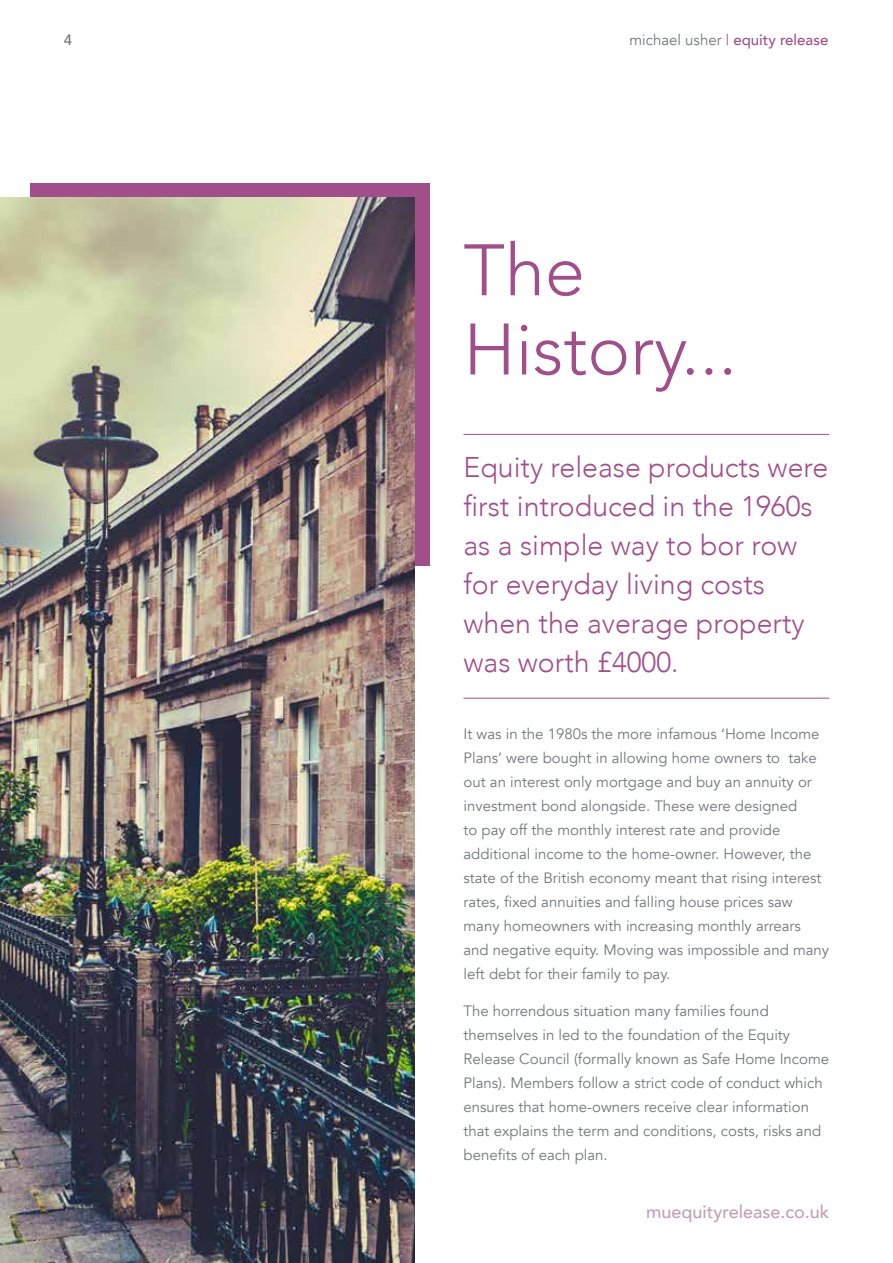
<style>
.page{position:relative;width:893px;height:1263px;background:#fff}
.page>*{position:absolute;margin:0;border:0;box-sizing:border-box;transform-origin:0 0}
.t1{font:300 72px/79.2px "Avenir";color:#a14f8b}
.t2{font:300 28.5px/39px "Avenir";color:#a14f8b}
.t3{font:500 18px "Avenir";color:#c3a0b8}
.t4{font:15px/24px "Avenir";color:#74777b}
.t5{font:500 15px "Avenir";color:#a14f8b}
.t6{font:500 15px "Avenir";color:#74777b}
.s1{font-weight:400;color:#74777b}
.s2{font-weight:400}
</style>
<div class="page">
<div style="left:30px;top:183px;width:399px;height:383px;background:#a14f8b"></div>
<img style="left:0;top:198px;width:415px;height:1065px">
<hr style="left:463px;top:434px;width:366px;height:1px;background:#a14f8b">
<hr style="left:463px;top:698px;width:366px;height:1px;background:#a14f8b">
<p class="t6" style="left:64px;top:27px;width:10px">4</p>
<p class="t5" style="left:629px;top:27px;width:200px"><span class="s1">michael usher</span> <span class="s2">|</span> equity release</p>
<h1 class="t1" style="left:463px;top:231px;width:275px">The<br>History...</h1>
<h2 class="t2" style="left:463px;top:448px;width:366px">Equity release products were first introduced in the 1960s as a simple way to bor row for everyday living costs when the average property was worth £4000.</h2>
<p class="t4" style="left:463px;top:722px;width:367px">It was in the 1980s the more infamous ‘Home Income Plans’ were bought in allowing home owners to take out an interest only mortgage and buy an annuity or investment bond alongside. These were designed<br>to pay off the monthly interest rate and provide additional income to the home-owner. However, the state of the British economy meant that rising interest rates, fixed annuities and falling house prices saw many homeowners with increasing monthly arrears and negative equity. Moving was impossible and many left debt for their family to pay.</p>
<p class="t4" style="left:463px;top:999px;width:367px">The horrendous situation many families found themselves in led to the foundation of the Equity Release Council (formally known as Safe Home Income Plans). Members follow a strict code of conduct which ensures that home-owners receive clear information that explains the term and conditions, costs, risks and benefits of each plan.</p>
<p class="t3" style="left:646px;top:1196px;width:185px">muequityrelease.co.uk</p>
</div>
